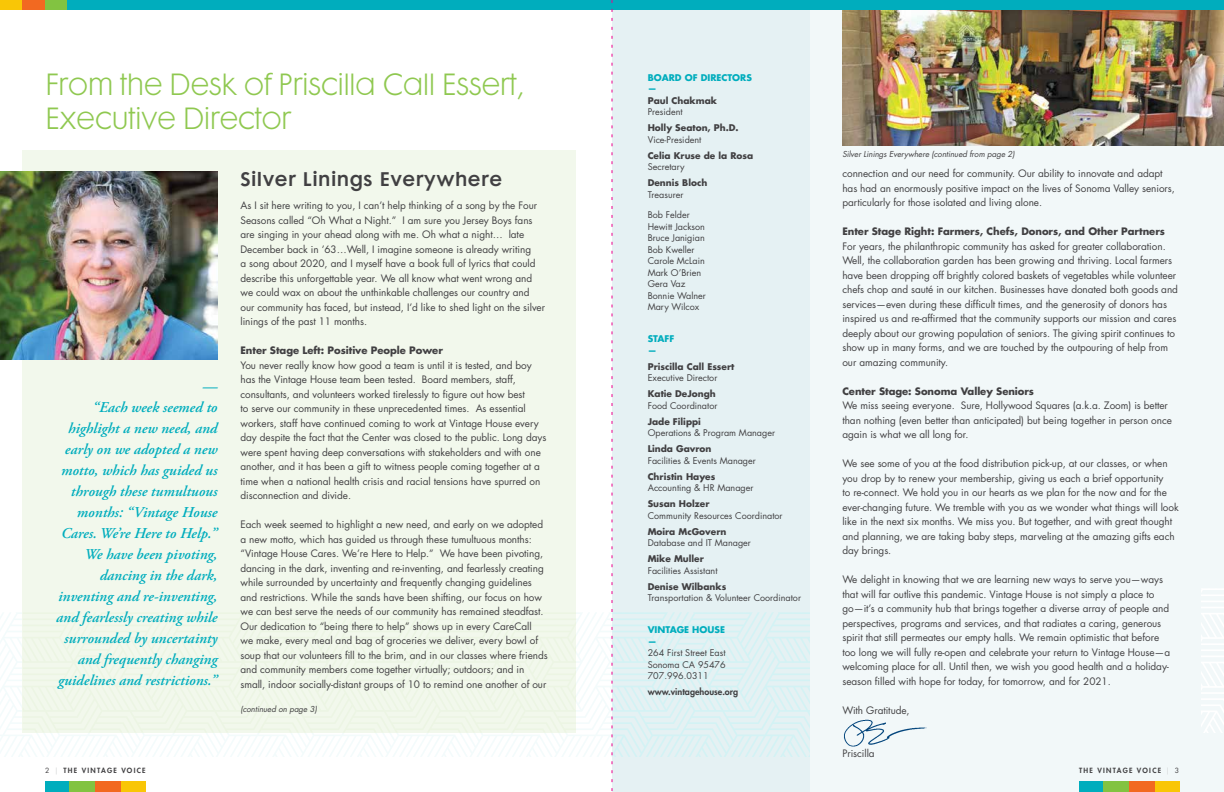
<style>
.page{position:relative;width:1224px;height:792px;background:#fff}
.page>*{position:absolute;margin:0;border:0;box-sizing:border-box;transform-origin:0 0}
.t1{font:28px/34px "Futura Maxi CG Light";color:#8fc850}
.t2{font:18px "Futura Maxi CG Demi";letter-spacing:.025em;color:#414042}
.t3{font:italic 600 15px/21px "Adobe Garamond Pro";color:#00adbd;text-align:right}
.t4{font:10px/14.5px "Futura Std";letter-spacing:-.005em;color:#414042}
.t5{font:700 10px "Futura Std";letter-spacing:-.005em;color:#414042}
.t6{font:9px/11.5px "Futura Std";color:#414042}
.t7{font:700 9px "Futura Std";color:#414042}
.t8{font:700 9px/11.5px "Futura Std";color:#00adbd}
.t9{font:800 9px "Futura Std";color:#414042}
.t10{font:italic 8px "Futura Std";letter-spacing:-.005em;color:#414042}
.t11{font:800 7px "Futura Std";letter-spacing:.18em;color:#414042}
.s1{font-weight:400}
.s2{font-weight:400;color:#d1d3d4}
</style>
<div class="page">
<div style="left:0;top:0;width:23px;height:10px;background:#f9c606"></div>
<div style="left:45px;top:0;width:23px;height:10px;background:#82c341"></div>
<div style="left:23px;top:0;width:22px;height:10px;background:#f26921"></div>
<svg style="left:0;top:612px;width:612px;height:145px"></svg>
<div style="left:612px;top:10px;width:612px;height:782px;background:#f2f8f9"></div>
<svg style="left:1201px;top:589px;width:23px;height:144px"></svg>
<div style="left:23px;top:150px;width:553px;height:583px;background:#f2f8ec"></div>
<img style="left:842px;top:10px;width:382px;height:135px">
<img style="left:0;top:172px;width:217px;height:188px">
<img style="left:844px;top:720px;width:83px;height:26px">
<div style="left:45px;top:782px;width:25px;height:10px;background:#00adbd"></div>
<div style="left:70px;top:782px;width:25px;height:10px;background:#82c341"></div>
<div style="left:95px;top:782px;width:26px;height:10px;background:#f26921"></div>
<div style="left:121px;top:782px;width:24px;height:10px;background:#f9c606"></div>
<div style="left:1079px;top:782px;width:24px;height:10px;background:#00adbd"></div>
<div style="left:1103px;top:782px;width:26px;height:10px;background:#82c341"></div>
<div style="left:1129px;top:782px;width:26px;height:10px;background:#f26921"></div>
<div style="left:1155px;top:782px;width:24px;height:10px;background:#f9c606"></div>
<div style="left:68px;top:0;width:1156px;height:10px;background:#00adbd"></div>
<svg style="left:612px;top:0;width:198px;height:791px"></svg>
<h1 class="t1" style="left:45px;top:68px;width:480px">From the Desk of Priscilla Call Essert,<br>Executive Director</h1>
<p class="t3" style="left:56px;top:376px;width:163px">—<br>“Each week seemed to highlight a new need, and early on we adopted a new motto, which has guided us through these tumultuous months: “Vintage House<br>Cares. We’re Here to Help.”<br>We have been pivoting, dancing in the dark, inventing and re-inventing, and fearlessly creating while surrounded by uncertainty and frequently changing guidelines and restrictions.”</p>
<h2 class="t2" style="left:240px;top:168px;width:263px">Silver Linings Everywhere</h2>
<p class="t4" style="left:240px;top:198px;width:306px">As I sit here writing to you, I can’t help thinking of a song by the Four Seasons called “Oh What a Night.” I am sure you Jersey Boys fans are singing in your ahead along with me. Oh what a night… late December back in ’63…Well, I imagine someone is already writing<br>a song about 2020, and I myself have a book full of lyrics that could describe this unforgettable year. We all know what went wrong and we could wax on about the unthinkable challenges our country and our community has faced, but instead, I’d like to shed light on the silver linings of the past 11 months.</p>
<p class="t5" style="left:240px;top:344px;width:204px">Enter Stage Left: Positive People Power</p>
<p class="t4" style="left:240px;top:358px;width:307px">You never really know how good a team is until it is tested, and boy has the Vintage House team been tested. Board members, staff, consultants, and volunteers worked tirelessly to figure out how best<br>to serve our community in these unprecedented times. As essential workers, staff have continued coming to work at Vintage House every day despite the fact that the Center was closed to the public. Long days were spent having deep conversations with stakeholders and with one another, and it has been a gift to witness people coming together at a time when a national health crisis and racial tensions have spurred on disconnection and divide.</p>
<p class="t4" style="left:240px;top:517px;width:309px">Each week seemed to highlight a new need, and early on we adopted a new motto, which has guided us through these tumultuous months: “Vintage House Cares. We’re Here to Help.” We have been pivoting, dancing in the dark, inventing and re-inventing, and fearlessly creating while surrounded by uncertainty and frequently changing guidelines and restrictions. While the sands have been shifting, our focus on how we can best serve the needs of our community has remained steadfast.<br>Our dedication to “being there to help” shows up in every CareCall<br>we make, every meal and bag of groceries we deliver, every bowl of soup that our volunteers fill to the brim, and in our classes where friends and community members come together virtually; outdoors; and in small, indoor socially-distant groups of 10 to remind one another of our</p>
<p class="t10" style="left:240px;top:704px;width:78px">(continued on page 3)</p>
<p class="t8" style="left:648px;top:72px;width:106px">BOARD OF DIRECTORS —</p>
<p class="t7" style="left:648px;top:95px;width:71px">Paul Chakmak</p>
<p class="t6" style="left:648px;top:106px;width:36px">President</p>
<p class="t7" style="left:648px;top:122px;width:92px">Holly Seaton, Ph.D.</p>
<p class="t6" style="left:648px;top:134px;width:55px">Vice-President</p>
<p class="t7" style="left:648px;top:150px;width:107px">Celia Kruse de la Rosa</p>
<p class="t6" style="left:648px;top:161px;width:38px">Secretary</p>
<p class="t7" style="left:648px;top:177px;width:61px">Dennis Bloch</p>
<p class="t6" style="left:648px;top:189px;width:37px">Treasurer</p>
<p class="t6" style="left:648px;top:209px;width:60px">Bob Felder<br>Hewitt Jackson<br>Bruce Janigian<br>Bob Kweller<br>Carole McLain<br>Mark O’Brien<br>Gera Vaz<br>Bonnie Walner<br>Mary Wilcox</p>
<p class="t8" style="left:648px;top:333px;width:28px">STAFF —</p>
<p class="t7" style="left:648px;top:361px;width:88px">Priscilla Call Essert</p>
<p class="t6" style="left:648px;top:372px;width:71px">Executive Director</p>
<p class="t7" style="left:648px;top:388px;width:70px">Katie DeJongh</p>
<p class="t6" style="left:648px;top:400px;width:71px">Food Coordinator</p>
<p class="t7" style="left:648px;top:416px;width:55px">Jade Filippi</p>
<p class="t6" style="left:648px;top:428px;width:129px">Operations &amp; Program Manager</p>
<p class="t7" style="left:648px;top:443px;width:65px">Linda Gavron</p>
<p class="t6" style="left:648px;top:455px;width:110px">Facilities &amp; Events Manager</p>
<p class="t7" style="left:648px;top:471px;width:69px">Christin Hayes</p>
<p class="t6" style="left:648px;top:483px;width:107px">Accounting &amp; HR Manager</p>
<p class="t7" style="left:648px;top:498px;width:63px">Susan Holzer</p>
<p class="t6" style="left:648px;top:510px;width:136px">Community Resources Coordinator</p>
<p class="t7" style="left:648px;top:526px;width:80px">Moira McGovern</p>
<p class="t6" style="left:648px;top:538px;width:105px">Database and IT Manager</p>
<p class="t7" style="left:648px;top:553px;width:58px">Mike Muller</p>
<p class="t6" style="left:648px;top:565px;width:71px">Facilities Assistant</p>
<p class="t7" style="left:648px;top:581px;width:80px">Denise Wilbanks</p>
<p class="t6" style="left:648px;top:593px;width:155px">Transportation &amp; Volunteer Coordinator</p>
<p class="t8" style="left:648px;top:624px;width:79px">VINTAGE HOUSE —</p>
<p class="t6" style="left:648px;top:648px;width:80px;text-align:justify">264 First Street East Sonoma CA 95476<br>707.996.0311</p>
<p class="t9" style="left:648px;top:686px;width:92px">www.vintagehouse.org</p>
<p class="t10" style="left:842px;top:149px;width:174px">Silver Linings Everywhere (continued from page 2)</p>
<p class="t4" style="left:842px;top:167px;width:334px">connection and our need for community. Our ability to innovate and adapt has had an enormously positive impact on the lives of Sonoma Valley seniors, particularly for those isolated and living alone.</p>
<p class="t5" style="left:842px;top:225px;width:324px">Enter Stage Right: Farmers, Chefs, Donors, and Other Partners</p>
<p class="t4" style="left:842px;top:239px;width:337px">For years, the philanthropic community has asked for greater collaboration.<br>Well, the collaboration garden has been growing and thriving. Local farmers have been dropping off brightly colored baskets of vegetables while volunteer chefs chop and sauté in our kitchen. Businesses have donated both goods and services—even during these difficult times, and the generosity of donors has inspired us and re-affirmed that the community supports our mission and cares deeply about our growing population of seniors. The giving spirit continues to show up in many forms, and we are touched by the outpouring of help from our amazing community.</p>
<p class="t5" style="left:842px;top:385px;width:193px">Center Stage: Sonoma Valley Seniors</p>
<p class="t4" style="left:842px;top:399px;width:331px">We miss seeing everyone. Sure, Hollywood Squares (a.k.a. Zoom) is better than nothing (even better than anticipated) but being together in person once again is what we all long for.</p>
<p class="t4" style="left:842px;top:457px;width:338px">We see some of you at the food distribution pick-up, at our classes, or when you drop by to renew your membership, giving us each a brief opportunity<br>to re-connect. We hold you in our hearts as we plan for the now and for the ever-changing future. We tremble with you as we wonder what things will look like in the next six months. We miss you. But together, and with great thought and planning, we are taking baby steps, marveling at the amazing gifts each day brings.</p>
<p class="t4" style="left:842px;top:573px;width:329px">We delight in knowing that we are learning new ways to serve you—ways that will far outlive this pandemic. Vintage House is not simply a place to go—it’s a community hub that brings together a diverse array of people and perspectives, programs and services, and that radiates a caring, generous spirit that still permeates our empty halls. We remain optimistic that before too long we will fully re-open and celebrate your return to Vintage House—a welcoming place for all. Until then, we wish you good health and a holiday&shy;season filled with hope for today, for tomorrow, and for 2021.</p>
<p class="t4" style="left:842px;top:703px;width:69px">With Gratitude,</p>
<p class="t4" style="left:842px;top:747px;width:34px">Priscilla</p>
<p class="t11" style="left:45px;top:766px;width:102px"><span class="s1">2</span> <span class="s2">|</span> THE VINTAGE VOICE</p>
<p class="t11" style="left:1079px;top:766px;width:102px">THE VINTAGE VOICE <span class="s2">|</span> <span class="s1">3</span></p>
</div>
